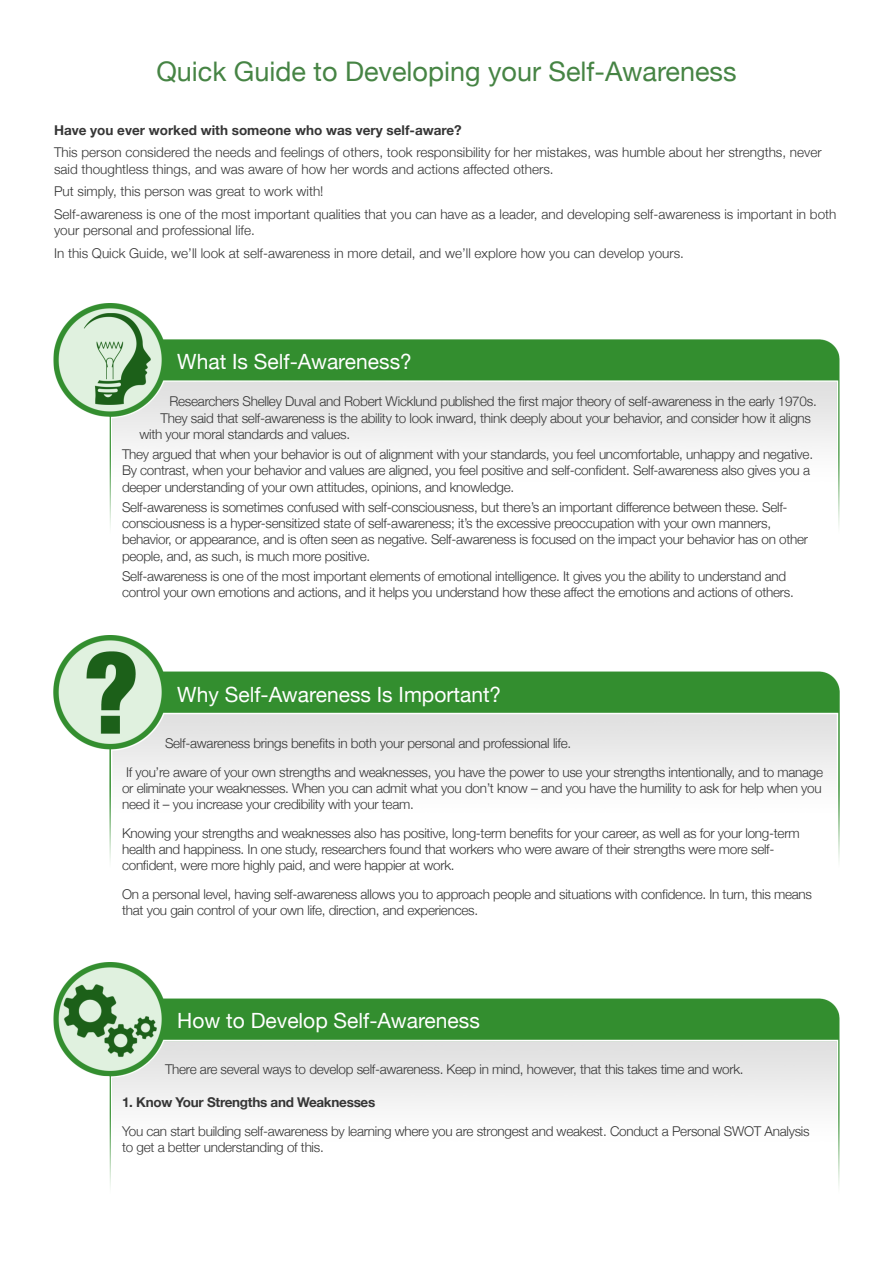
<style>
.page{position:relative;width:893px;height:1263px;background:#fff}
.page>*{position:absolute;margin:0;border:0;box-sizing:border-box;transform-origin:0 0}
.t1{font:27px "Helvetica Neue";color:#468444}
.t2{font:21px "Helvetica Neue";color:#fff}
.t3{font:300 13.5px/16.2px "Helvetica Neue";letter-spacing:-.02em;color:#363636}
.t4{font:300 13.5px/16.5px "Helvetica Neue";color:#363636}
.t5{font:700 13.5px "Helvetica Neue";color:#363636}
.t6{font:700 13.5px "Helvetica Neue";letter-spacing:-.02em;color:#363636}
</style>
<div class="page">
<img style="left:53px;top:303px;width:787px;height:225px">
<img style="left:53px;top:636px;width:787px;height:225px">
<img style="left:53px;top:962px;width:787px;height:225px">
<p class="t1" style="left:156px;top:55px;width:582px">Quick Guide to Developing your Self-Awareness</p>
<p class="t5" style="left:54px;top:122px;width:409px">Have you ever worked with someone who was very self-aware?</p>
<p class="t4" style="left:54px;top:144px;width:769px">This person considered the needs and feelings of others, took responsibility for her mistakes, was humble about her strengths, never said thoughtless things, and was aware of how her words and actions affected others.</p>
<p class="t4" style="left:54px;top:183px;width:271px">Put simply, this person was great to work with!</p>
<p class="t4" style="left:54px;top:205px;width:784px">Self-awareness is one of the most important qualities that you can have as a leader, and developing self-awareness is important in both your personal and professional life.</p>
<p class="t4" style="left:54px;top:244px;width:631px">In this Quick Guide, we’ll look at self-awareness in more detail, and we’ll explore how you can develop yours.</p>
<p class="t2" style="left:177px;top:349px;width:236px">What Is Self-Awareness?</p>
<p class="t3" style="left:170px;top:393px;width:649px">Researchers Shelley Duval and Robert Wicklund published the first major theory of self-awareness in the early 1970s.</p>
<p class="t3" style="left:160px;top:409px;width:652px">They said that self-awareness is the ability to look inward, think deeply about your behavior, and consider how it aligns</p>
<p class="t3" style="left:140px;top:425px;width:212px">with your moral standards and values.</p>
<p class="t3" style="left:122px;top:446px;width:693px">They argued that when your behavior is out of alignment with your standards, you feel uncomfortable, unhappy and negative.<br>By contrast, when your behavior and values are aligned, you feel positive and self-confident. Self-awareness also gives you a deeper understanding of your own attitudes, opinions, and knowledge.</p>
<p class="t3" style="left:122px;top:499px;width:688px">Self-awareness is sometimes confused with self-consciousness, but there’s an important difference between these. Self&shy;consciousness is a hyper-sensitized state of self-awareness; it’s the excessive preoccupation with your own manners, behavior, or appearance, and is often seen as negative. Self-awareness is focused on the impact your behavior has on other people, and, as such, is much more positive.</p>
<p class="t3" style="left:122px;top:568px;width:673px">Self-awareness is one of the most important elements of emotional intelligence. It gives you the ability to understand and control your own emotions and actions, and it helps you understand how these affect the emotions and actions of others.</p>
<p class="t2" style="left:177px;top:682px;width:325px">Why Self-Awareness Is Important?</p>
<p class="t3" style="left:165px;top:734px;width:408px">Self-awareness brings benefits in both your personal and professional life.</p>
<p class="t3" style="left:122px;top:763px;width:703px;text-align:justify">If you’re aware of your own strengths and weaknesses, you have the power to use your strengths intentionally, and to manage or eliminate your weaknesses. When you can admit what you don’t know – and you have the humility to ask for help when you need it – you increase your credibility with your team.</p>
<p class="t3" style="left:122px;top:825px;width:679px">Knowing your strengths and weaknesses also has positive, long-term benefits for your career, as well as for your long-term health and happiness. In one study, researchers found that workers who were aware of their strengths were more self&shy;confident, were more highly paid, and were happier at work.</p>
<p class="t3" style="left:122px;top:886px;width:691px">On a personal level, having self-awareness allows you to approach people and situations with confidence. In turn, this means that you gain control of your own life, direction, and experiences.</p>
<p class="t2" style="left:177px;top:1008px;width:304px">How to Develop Self-Awareness</p>
<p class="t3" style="left:165px;top:1061px;width:580px">There are several ways to develop self-awareness. Keep in mind, however, that this takes time and work.</p>
<p class="t6" style="left:122px;top:1094px;width:255px">1. Know Your Strengths and Weaknesses</p>
<p class="t3" style="left:122px;top:1123px;width:689px">You can start building self-awareness by learning where you are strongest and weakest. Conduct a Personal SWOT Analysis to get a better understanding of this.</p>
</div>
